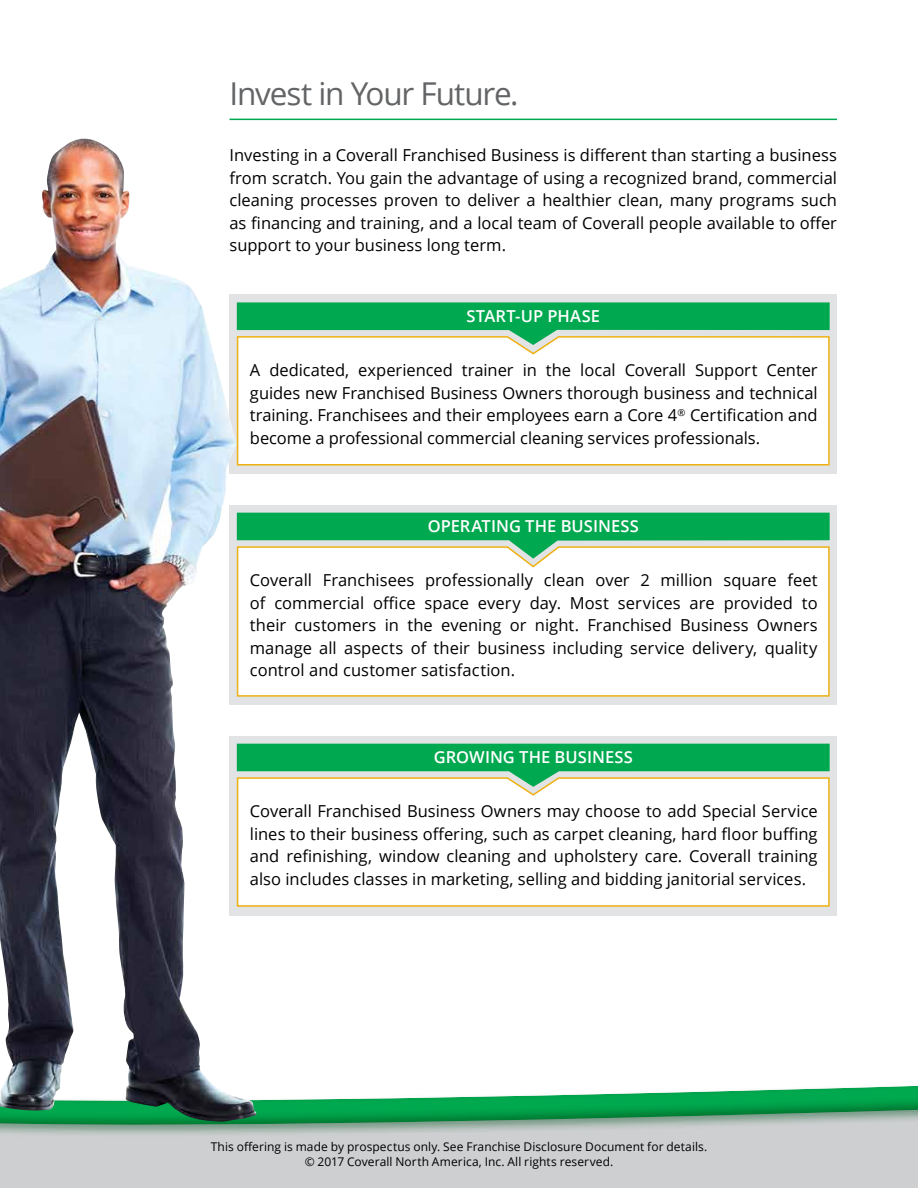
<style>
.page{position:relative;width:918px;height:1188px;background:#fff}
.page>*{position:absolute;margin:0;border:0;box-sizing:border-box;transform-origin:0 0}
.t1{font:31.5px "Open Sans";letter-spacing:-.04em;color:#636466}
.t2{font:16.5px/22.5px "Open Sans";color:#000;text-align:justify}
.t3{font:600 16.5px "Open Sans";color:#fff}
.t4{font:12px/15px "Open Sans";letter-spacing:.005em;color:#000;text-align:center}
</style>
<div class="page">
<hr style="left:230px;top:119px;width:607px;height:1px;background:#00a94f">
<div style="left:230px;top:295px;width:607px;height:179px;background:#e2e3e4"></div>
<div style="left:256px;top:345px;width:574px;height:121px;background:#fff"></div>
<svg style="left:256px;top:302px;width:574px;height:43px;background:#52bf7f"></svg>
<div style="left:230px;top:505px;width:607px;height:200px;background:#e2e3e4"></div>
<div style="left:256px;top:559px;width:574px;height:138px;background:#fff"></div>
<svg style="left:256px;top:513px;width:574px;height:46px;background:#5ec488"></svg>
<div style="left:230px;top:736px;width:607px;height:179px;background:#e2e3e4"></div>
<div style="left:256px;top:787px;width:574px;height:120px;background:#fff"></div>
<svg style="left:256px;top:744px;width:574px;height:43px;background:#54c080"></svg>
<div style="left:0;top:1138px;width:918px;height:50px;background:#cdcfd0"></div>
<div style="left:0;top:1051px;width:918px;height:87px;background:#005320;opacity:.45"></div>
<div style="left:0;top:1053px;width:918px;height:74px;background:#005320;opacity:.5"></div>
<img style="left:0;top:143px;width:256px;height:979px">
<h1 class="t1" style="left:230px;top:72px;width:291px">Invest in Your Future.</h1>
<p class="t2" style="left:230px;top:144px;width:609px">Investing in a Coverall Franchised Business is different than starting a business from scratch. You gain the advantage of using a recognized brand, commercial cleaning processes proven to deliver a healthier clean, many programs such as financing and training, and a local team of Coverall people available to offer support to your business long term.</p>
<p class="t3" style="left:466px;top:304px;width:135px">START-UP PHASE</p>
<p class="t2" style="left:250px;top:358px;width:569px">A dedicated, experienced trainer in the local Coverall Support Center guides new Franchised Business Owners thorough business and technical training. Franchisees and their employees earn a Core 4<sup>®</sup> Certification and become a professional commercial cleaning services professionals.</p>
<p class="t3" style="left:428px;top:514px;width:213px">OPERATING THE BUSINESS</p>
<p class="t2" style="left:250px;top:569px;width:569px">Coverall Franchisees professionally clean over 2 million square feet of commercial office space every day. Most services are provided to their customers in the evening or night. Franchised Business Owners manage all aspects of their business including service delivery, quality control and customer satisfaction.</p>
<p class="t3" style="left:434px;top:745px;width:201px">GROWING THE BUSINESS</p>
<p class="t2" style="left:250px;top:800px;width:569px">Coverall Franchised Business Owners may choose to add Special Service lines to their business offering, such as carpet cleaning, hard floor buffing and refinishing, window cleaning and upholstery care. Coverall training also includes classes in marketing, selling and bidding janitorial services.</p>
<p class="t4" style="left:211px;top:1139px;width:498px">This offering is made by prospectus only. See Franchise Disclosure Document for details. © 2017 Coverall North America, Inc. All rights reserved.</p>
</div>
